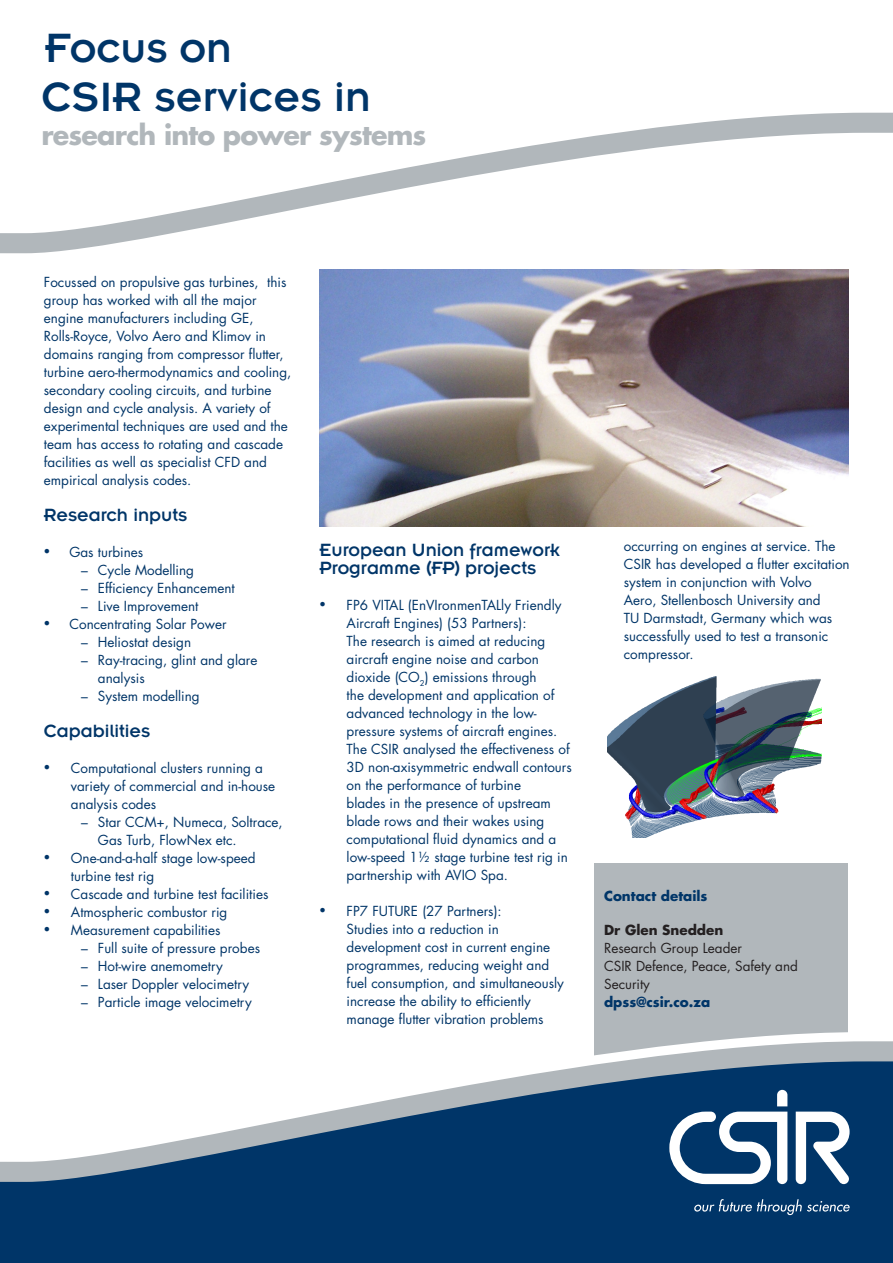
<style>
.page{position:relative;width:893px;height:1263px;background:#fff}
.page>*{position:absolute;margin:0;border:0;box-sizing:border-box;transform-origin:0 0}
.t1{font:45px "Insignia";letter-spacing:.01em;color:#003568}
.t2{font:700 27px "Futura";letter-spacing:-.03em;color:#b1b7bb}
.t3{font:19.5px/18px "Insignia";color:#003568}
.t4{font:13.5px/18px "Futura";color:#003568}
.t5{font:13.5px/18px "Futura";color:#231f20}
.t6{font:700 13.5px "Futura";color:#003568}
.t7{font:700 13.5px "Futura";color:#231f20}
.s1{font-family:"Times New Roman";font-size:18px}
</style>
<div class="page">
<div style="left:594px;top:863px;width:254px;height:247px;background:#b1b7bb"></div>
<img style="left:320px;top:270px;width:528px;height:257px">
<svg style="left:0;top:113px;width:893px;height:140px"></svg>
<svg style="left:711px;top:1032px;width:137px;height:9px"></svg>
<div style="left:0;top:1182px;width:893px;height:81px;background:#003568"></div>
<svg style="left:796px;top:1182px;width:54px;height:2px"></svg>
<svg style="left:669px;top:1182px;width:118px;height:2px"></svg>
<svg style="left:694px;top:1199px;width:156px;height:16px;background:#2c5782"></svg>
<svg style="left:0;top:1041px;width:893px;height:141px"></svg>
<img style="left:608px;top:676px;width:213px;height:161px">
<p class="t1" style="left:45px;top:25px;width:189px">Focus on</p>
<p class="t1" style="left:42px;top:74px;width:331px">CSIR services in</p>
<p class="t2" style="left:42px;top:116px;width:386px">research into power systems</p>
<p class="t4" style="left:44px;top:273px;width:249px">Focussed on propulsive gas turbines, this group has worked with all the major engine manufacturers including GE, Rolls-Royce, Volvo Aero and Klimov in domains ranging from compressor flutter, turbine aero-thermodynamics and cooling, secondary cooling circuits, and turbine design and cycle analysis. A variety of experimental techniques are used and the team has access to rotating and cascade facilities as well as specialist CFD and empirical analysis codes.</p>
<p class="t3" style="left:44px;top:506px;width:145px">Research inputs</p>
<p class="t4" style="left:44px;top:543px;width:101px"><span class="s1">•</span> Gas turbines</p>
<p class="t4" style="left:81px;top:561px;width:115px">– Cycle Modelling</p>
<p class="t4" style="left:81px;top:579px;width:155px">– Efficiency Enhancement</p>
<p class="t4" style="left:81px;top:597px;width:119px">– Live Improvement</p>
<p class="t4" style="left:44px;top:615px;width:184px"><span class="s1">•</span> Concentrating Solar Power</p>
<p class="t4" style="left:81px;top:633px;width:112px">– Heliostat design</p>
<p class="t4" style="left:98px;top:651px;width:161px;text-indent:-17px">– Ray-tracing, glint and glare analysis</p>
<p class="t4" style="left:81px;top:687px;width:120px">– System modelling</p>
<p class="t3" style="left:44px;top:722px;width:108px">Capabilities</p>
<p class="t4" style="left:71px;top:759px;width:206px;text-indent:-27px"><span class="s1">•</span> Computational clusters running a variety of commercial and in-house analysis codes</p>
<p class="t4" style="left:98px;top:813px;width:186px;text-indent:-17px">– Star CCM+, Numeca, Soltrace,<br>Gas Turb, FlowNex etc.</p>
<p class="t4" style="left:71px;top:849px;width:186px;text-indent:-27px"><span class="s1">•</span> One-and-a-half stage low-speed turbine test rig</p>
<p class="t4" style="left:44px;top:885px;width:226px"><span class="s1">•</span> Cascade and turbine test facilities</p>
<p class="t4" style="left:44px;top:903px;width:185px"><span class="s1">•</span> Atmospheric combustor rig</p>
<p class="t4" style="left:44px;top:921px;width:178px"><span class="s1">•</span> Measurement capabilities</p>
<p class="t4" style="left:81px;top:939px;width:180px">– Full suite of pressure probes</p>
<p class="t4" style="left:81px;top:957px;width:143px">– Hot-wire anemometry</p>
<p class="t4" style="left:81px;top:975px;width:170px">– Laser Doppler velocimetry</p>
<p class="t4" style="left:81px;top:993px;width:172px">– Particle image velocimetry</p>
<p class="t3" style="left:320px;top:541px;width:242px">European Union framework<br>Programme (FP) projects</p>
<p class="t4" style="left:347px;top:596px;width:227px;text-indent:-27px"><span class="s1">•</span> FP6 VITAL (EnVIronmenTALly Friendly Aircraft Engines) (53 Partners):<br>The research is aimed at reducing aircraft engine noise and carbon dioxide (CO<sub>2</sub>) emissions through<br>the development and application of advanced technology in the low&shy;pressure systems of aircraft engines.<br>The CSIR analysed the effectiveness of 3D non-axisymmetric endwall contours on the performance of turbine<br>blades in the presence of upstream blade rows and their wakes using computational fluid dynamics and a low-speed 1½ stage turbine test rig in partnership with AVIO Spa.</p>
<p class="t4" style="left:347px;top:902px;width:219px;text-indent:-27px"><span class="s1">•</span> FP7 FUTURE (27 Partners):<br>Studies into a reduction in development cost in current engine programmes, reducing weight and fuel consumption, and simultaneously increase the ability to efficiently manage flutter vibration problems</p>
<p class="t4" style="left:624px;top:537px;width:227px">occurring on engines at service. The<br>CSIR has developed a flutter excitation system in conjunction with Volvo<br>Aero, Stellenbosch University and<br>TU Darmstadt, Germany which was successfully used to test a transonic compressor.</p>
<p class="t6" style="left:604px;top:886px;width:105px">Contact details</p>
<p class="t7" style="left:604px;top:921px;width:121px">Dr Glen Snedden</p>
<p class="t5" style="left:604px;top:939px;width:139px">Research Group Leader</p>
<p class="t5" style="left:604px;top:957px;width:195px">CSIR Defence, Peace, Safety and<br>Security</p>
<p class="t6" style="left:604px;top:993px;width:108px">dpss@csir.co.za</p>
</div>
